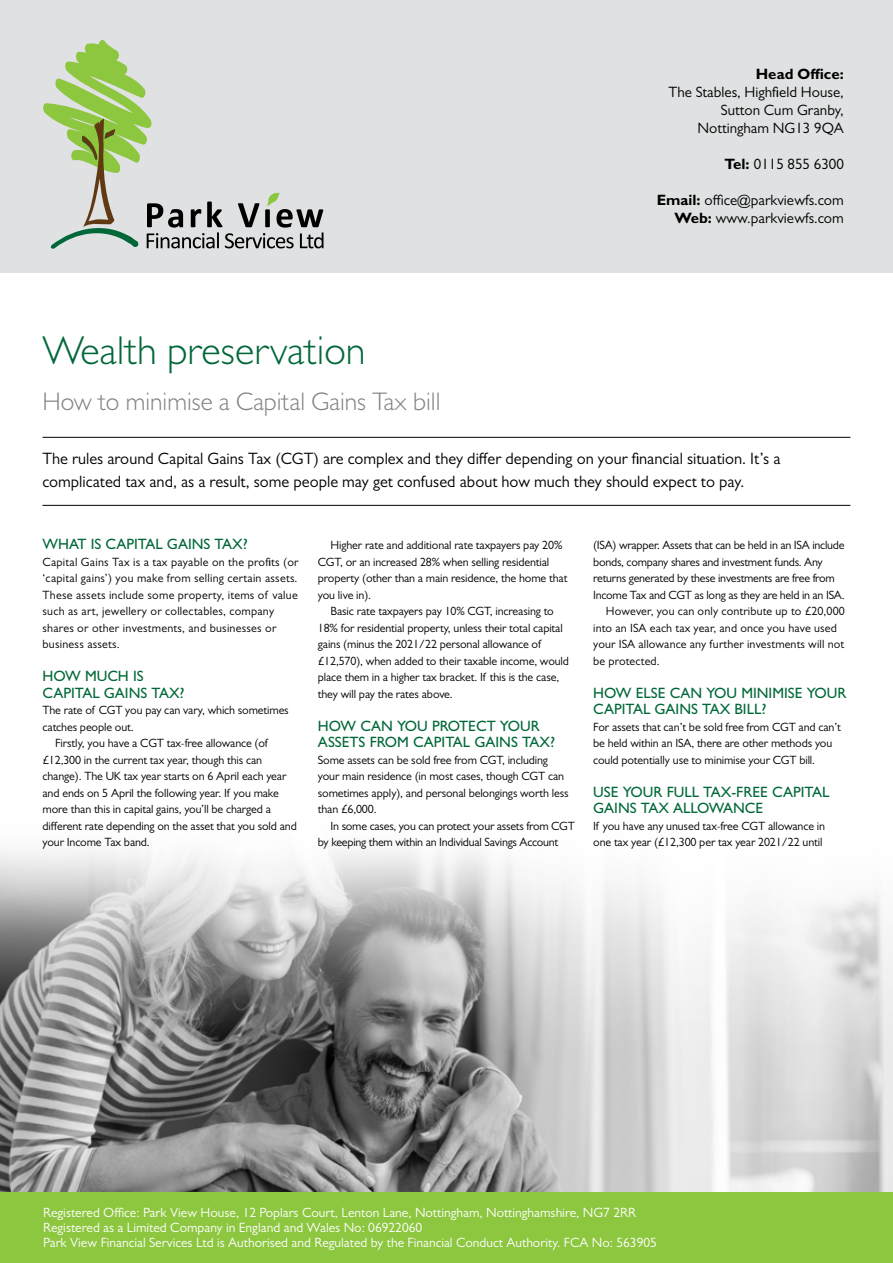
<style>
.page{position:relative;width:893px;height:1263px;background:#fff}
.page>*{position:absolute;margin:0;border:0;box-sizing:border-box;transform-origin:0 0}
.t1{font:300 40.5px "Gill Sans";color:#006838}
.t2{font:300 25.5px "Gill Sans";color:#808285}
.t3{font:16.5px/22.5px "Gill Sans";color:#000}
.t4{font:500 15px/16.5px "Gill Sans MT Pro";color:#006838}
.t5{font:15px/18px "Gill Sans";color:#000;text-align:right}
.t6{font:700 15px "Gill Sans MT Pro";color:#000}
.t7{font:13.5px/15px "Gill Sans";color:#fff}
.t8{font:12px/16.5px "Gill Sans";letter-spacing:-.01em;color:#000}
.t9{font:12px/16.5px "Gill Sans";letter-spacing:.02em;color:#000}
.t10{font:12px "Gill Sans";letter-spacing:.01em;color:#000}
.s1{font-family:"Gill Sans MT Pro";font-weight:700}
</style>
<div class="page">
<img style="left:0;top:850px;width:893px;height:342px">
<hr style="left:43px;top:505px;width:807px;height:1px;background:#000">
<hr style="left:43px;top:437px;width:807px;height:1px;background:#000">
<div style="left:0;top:0;width:893px;height:272px;background:#e0e1e2"></div>
<div style="left:0;top:1192px;width:893px;height:71px;background:#8dc63f"></div>
<svg style="left:43px;top:40px;width:280px;height:209px"></svg>
<h1 class="t1" style="left:43px;top:326px;width:325px">Wealth preservation</h1>
<h2 class="t2" style="left:43px;top:386px;width:399px">How to minimise a Capital Gains Tax bill</h2>
<p class="t6" style="left:756px;top:65px;width:90px">Head Office:</p>
<p class="t5" style="left:668px;top:83px;width:177px">The Stables, Highfield House,<br>Sutton Cum Granby,<br>Nottingham NG13 9QA</p>
<p class="t5" style="left:724px;top:155px;width:121px"><span class="s1">Tel:</span> 0115 855 6300</p>
<p class="t5" style="left:657px;top:191px;width:189px"><span class="s1">Email:</span> office@parkviewfs.com<br><span class="s1">Web:</span> www.parkviewfs.com</p>
<h3 class="t3" style="left:42px;top:447px;width:739px">The rules around Capital Gains Tax (CGT) are complex and they differ depending on your financial situation. It’s a complicated tax and, as a result, some people may get confused about how much they should expect to pay.</h3>
<p class="t4" style="left:43px;top:536px;width:207px">WHAT IS CAPITAL GAINS TAX?</p>
<p class="t9" style="left:43px;top:553px;width:258px">Capital Gains Tax is a tax payable on the profits (or ‘capital gains’) you make from selling certain assets.<br>These assets include some property, items of value such as art, jewellery or collectables, company shares or other investments, and businesses or business assets.</p>
<p class="t4" style="left:43px;top:668px;width:144px">HOW MUCH IS<br>CAPITAL GAINS TAX?</p>
<p class="t8" style="left:43px;top:702px;width:248px">The rate of CGT you pay can vary, which sometimes</p>
<p class="t8" style="left:43px;top:718px;width:93px">catches people out.</p>
<p class="t8" style="left:55px;top:735px;width:214px">Firstly, you have a CGT tax-free allowance (of</p>
<p class="t8" style="left:43px;top:751px;width:221px">£12,300 in the current tax year, though this can</p>
<p class="t8" style="left:43px;top:768px;width:245px">change). The UK tax year starts on 6 April each year</p>
<p class="t8" style="left:43px;top:784px;width:238px">and ends on 5 April the following year. If you make</p>
<p class="t8" style="left:43px;top:801px;width:230px">more than this in capital gains, you’ll be charged a</p>
<p class="t8" style="left:43px;top:817px;width:256px">different rate depending on the asset that you sold and</p>
<p class="t8" style="left:43px;top:834px;width:109px">your Income Tax band.</p>
<p class="t8" style="left:318px;top:537px;width:251px;text-indent:13px">Higher rate and additional rate taxpayers pay 20% CGT, or an increased 28% when selling residential property (other than a main residence, the home that you live in).</p>
<p class="t8" style="left:318px;top:603px;width:253px;text-indent:13px">Basic rate taxpayers pay 10% CGT, increasing to 18% for residential property, unless their total capital gains (minus the 2021/22 personal allowance of £12,570), when added to their taxable income, would place them in a higher tax bracket. If this is the case, they will pay the rates above.</p>
<p class="t4" style="left:318px;top:717px;width:239px">HOW CAN YOU PROTECT YOUR<br>ASSETS FROM CAPITAL GAINS TAX?</p>
<p class="t8" style="left:318px;top:751px;width:252px">Some assets can be sold free from CGT, including your main residence (in most cases, though CGT can sometimes apply), and personal belongings worth less than £6,000.</p>
<p class="t8" style="left:318px;top:817px;width:258px;text-indent:13px">In some cases, you can protect your assets from CGT by keeping them within an Individual Savings Account</p>
<p class="t8" style="left:593px;top:537px;width:253px">(ISA) wrapper. Assets that can be held in an ISA include</p>
<p class="t8" style="left:593px;top:553px;width:231px">bonds, company shares and investment funds. Any</p>
<p class="t8" style="left:593px;top:570px;width:243px">returns generated by these investments are free from</p>
<p class="t8" style="left:593px;top:586px;width:253px">Income Tax and CGT as long as they are held in an ISA.</p>
<p class="t10" style="left:606px;top:604px;width:240px">However, you can only contribute up to £20,000</p>
<p class="t10" style="left:593px;top:621px;width:245px">into an ISA each tax year, and once you have used</p>
<p class="t10" style="left:593px;top:637px;width:252px">your ISA allowance any further investments will not</p>
<p class="t10" style="left:593px;top:654px;width:68px">be protected.</p>
<p class="t4" style="left:593px;top:684px;width:255px">HOW ELSE CAN YOU MINIMISE YOUR<br>CAPITAL GAINS TAX BILL?</p>
<p class="t8" style="left:593px;top:718px;width:249px">For assets that can’t be sold free from CGT and can’t be held within an ISA, there are other methods you could potentially use to minimise your CGT bill.</p>
<p class="t4" style="left:593px;top:783px;width:238px">USE YOUR FULL TAX-FREE CAPITAL<br>GAINS TAX ALLOWANCE</p>
<p class="t8" style="left:593px;top:817px;width:233px">If you have any unused tax-free CGT allowance in one tax year (£12,300 per tax year 2021/22 until</p>
<p class="t7" style="left:43px;top:1205px;width:615px">Registered Office: Park View House, 12 Poplars Court, Lenton Lane, Nottingham, Nottinghamshire, NG7 2RR<br>Registered as a Limited Company in England and Wales No: 06922060<br>Park View Financial Services Ltd is Authorised and Regulated by the Financial Conduct Authority. FCA No: 563905</p>
</div>
